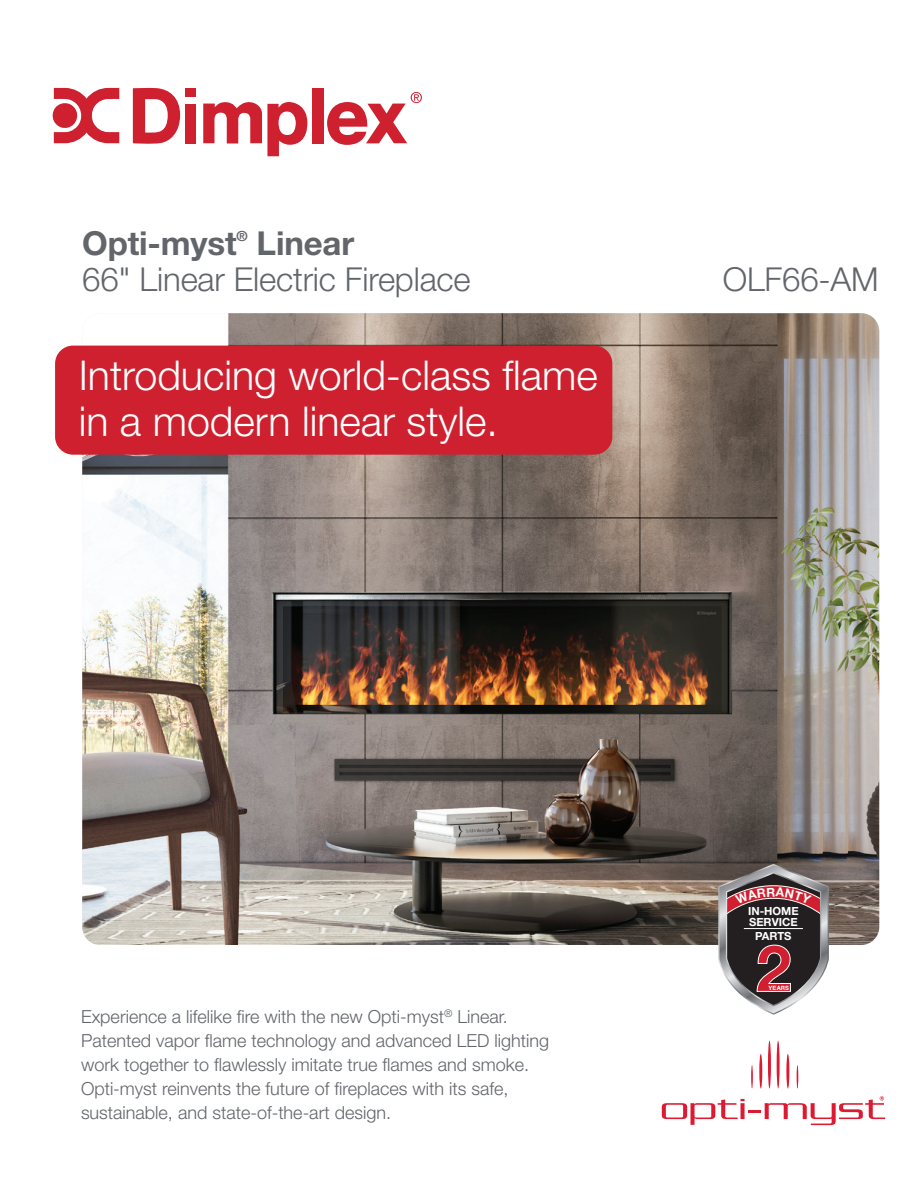
<style>
.page{position:relative;width:918px;height:1188px;background:#fff}
.page>*{position:absolute;margin:0;border:0;box-sizing:border-box;transform-origin:0 0}
.t1{font:300 41.1px/45.9px "Helvetica Neue LT Std";color:#fff}
.t2{font:300 33px "Helvetica Neue LT Std";letter-spacing:-.005em;color:#62656a}
.t3{font:700 33px "Helvetica Neue LT Std";letter-spacing:-.005em;color:#62656a}
.t4{font:300 18px/24px "Helvetica Neue LT Std";color:#62656a}
.t5{font:700 13.95px "Helvetica Neue LT Std";color:#62656a}
.t6{font:700 11.25px/10.8px "Helvetica Neue LT Std";color:#fff}
.t7{font:700 5.85px "Helvetica Neue LT Std";letter-spacing:.02em;color:#fff}
</style>
<div class="page">
<img style="left:82px;top:313px;width:797px;height:632px">
<svg style="left:133px;top:88px;width:47px;height:56px"></svg>
<div style="left:185px;top:88px;width:11px;height:9px;background:#ce202f"></div>
<div style="left:185px;top:104px;width:11px;height:39px;background:#ce202f"></div>
<svg style="left:203px;top:102px;width:104px;height:54px"></svg>
<div style="left:312px;top:88px;width:11px;height:55px;background:#ce202f"></div>
<svg style="left:327px;top:92px;width:95px;height:53px"></svg>
<svg style="left:52px;top:88px;width:67px;height:55px"></svg>
<div style="left:55px;top:346px;width:557px;height:109px;background:#cf202f;border-radius:18px"></div>
<hr style="left:759px;top:1054px;width:3px;height:35px;background:#dc1a32;border-radius:50%">
<hr style="left:768px;top:1041px;width:3px;height:48px;background:#dc1a32;border-radius:50%">
<hr style="left:777px;top:1041px;width:3px;height:48px;background:#dc1a32;border-radius:50%">
<hr style="left:786px;top:1054px;width:3px;height:35px;background:#dc1a32;border-radius:50%">
<hr style="left:751px;top:1065px;width:2px;height:24px;background:#dc1a32;border-radius:50%">
<svg style="left:797px;top:1065px;width:1px;height:24px"></svg>
<svg style="left:662px;top:1096px;width:223px;height:29px"></svg>
<svg style="left:718px;top:864px;width:111px;height:151px;background:#7b6567"></svg>
<h2 class="t3" style="left:82px;top:223px;width:156px">Opti-myst</h2>
<p class="t5" style="left:237px;top:227px;width:13px">®</p>
<h2 class="t3" style="left:257px;top:223px;width:99px">Linear</h2>
<h2 class="t2" style="left:82px;top:259px;width:390px">66" Linear Electric Fireplace</h2>
<h2 class="t2" style="left:723px;top:259px;width:157px">OLF66-AM</h2>
<h1 class="t1" style="left:79px;top:352px;width:520px">Introducing world-class flame in a modern linear style.</h1>
<p class="t4" style="left:81px;top:1004px;width:470px">Experience a lifelike fire with the new Opti-myst<sup>®</sup> Linear.<br>Patented vapor flame technology and advanced LED lighting work together to flawlessly imitate true flames and smoke.<br>Opti-myst reinvents the future of fireplaces with its safe, sustainable, and state-of-the-art design.</p>
<p class="t6" style="left:748px;top:905px;width:52px">IN-HOME<br>SERVICE</p>
<p class="t6" style="left:755px;top:930px;width:38px">PARTS</p>
<p class="t7" style="left:769px;top:984px;width:22px">YEARS</p>
</div>
